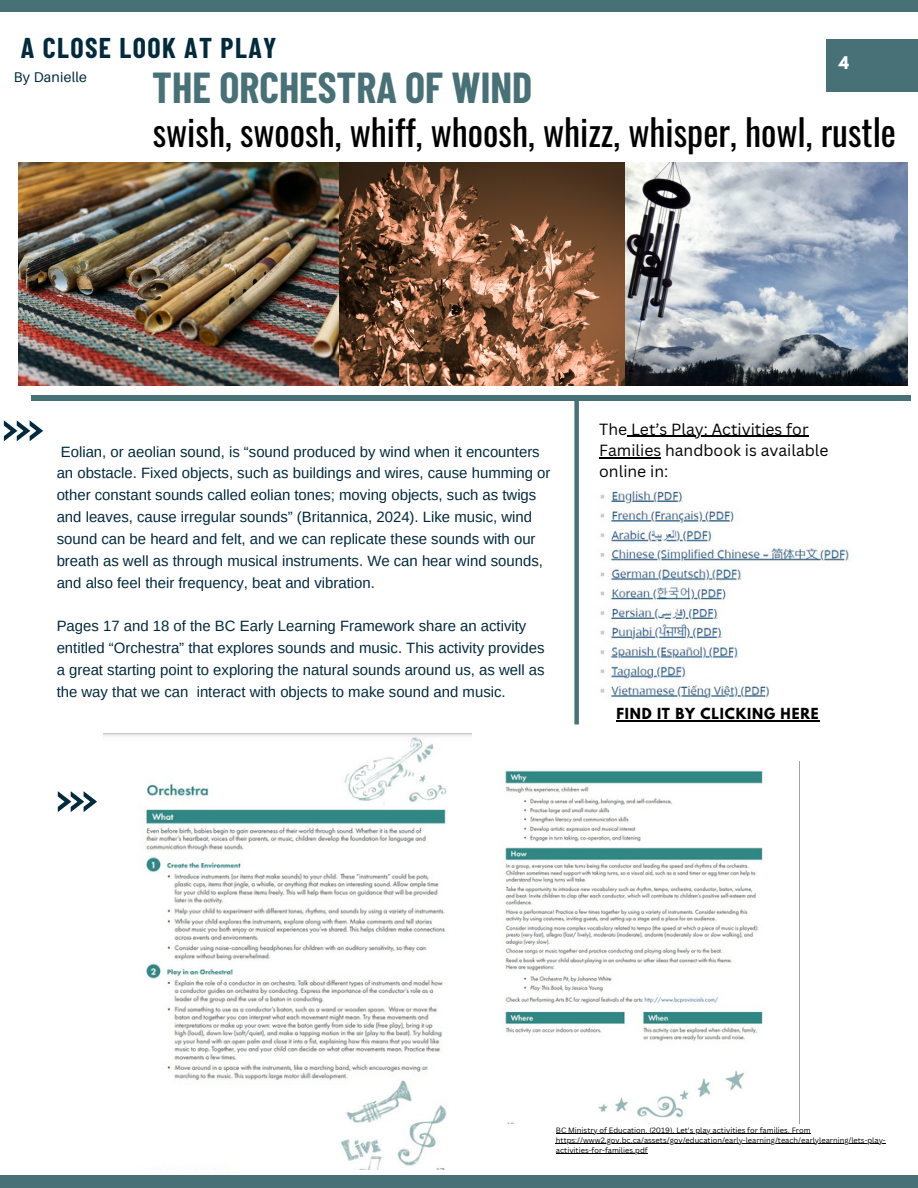
<style>
.page{position:relative;width:918px;height:1188px;background:#fff}
.page>*{position:absolute;margin:0;border:0;box-sizing:border-box;transform-origin:0 0}
.t1{font:700 42.3px "Barlow Condensed";color:#477077}
.t2{font:36px "Oswald";color:#000}
.t3{font:700 28.05px "Barlow Condensed";letter-spacing:.05em;color:#022a3d}
.t4{font:15.75px/21.3px "Canva Sans";color:#000}
.t5{font:700 15.45px "League Spartan";color:#fff}
.t6{font:14.85px/21.9px "Arimo";color:#022a3d}
.t7{font:14.1px "Aileron";letter-spacing:.015em;color:#022a3d}
.t8{font:700 13.5px "League Spartan";letter-spacing:.06em;color:#000}
.t9{font:7.5px "Canva Sans";color:#000}
</style>
<div class="page">
<div style="left:0;top:0;width:918px;height:12px;background:#477077"></div>
<div style="left:0;top:1175px;width:918px;height:13px;background:#477077"></div>
<div style="left:826px;top:40px;width:92px;height:52px;background:#477077"></div>
<svg style="left:4px;top:420px;width:39px;height:21px"></svg>
<svg style="left:58px;top:791px;width:39px;height:21px"></svg>
<div style="left:32px;top:396px;width:879px;height:5px;background:#477077"></div>
<img style="left:600px;top:489px;width:250px;height:210px">
<div style="left:574px;top:396px;width:5px;height:328px;background:#477077"></div>
<img style="left:104px;top:733px;width:368px;height:437px">
<img style="left:503px;top:761px;width:297px;height:363px">
<img style="left:18px;top:162px;width:322px;height:223px">
<img style="left:340px;top:162px;width:284px;height:223px">
<img style="left:626px;top:162px;width:281px;height:223px">
<hr style="left:556px;top:1133px;width:120px;height:1px;background:#000">
<hr style="left:676px;top:1133px;width:135px;height:1px;background:#000">
<hr style="left:556px;top:1143px;width:330px;height:1px;background:#000">
<hr style="left:556px;top:1153px;width:92px;height:1px;background:#000">
<hr style="left:627px;top:436px;width:182px;height:1px;background:#000">
<hr style="left:599px;top:457px;width:62px;height:1px;background:#000">
<hr style="left:616px;top:720px;width:203px;height:2px;background:#000">
<p class="t3" style="left:21px;top:30px;width:257px">A CLOSE LOOK AT PLAY</p>
<h3 class="t5" style="left:839px;top:55px;width:12px">4</h3>
<h5 class="t7" style="left:14px;top:69px;width:75px">By Danielle</h5>
<h1 class="t1" style="left:152px;top:60px;width:382px">THE ORCHESTRA OF WIND</h1>
<h2 class="t2" style="left:153px;top:104px;width:745px">swish, swoosh, whiff, whoosh, whizz, whisper, howl, rustle</h2>
<h4 class="t6" style="left:57px;top:441px;width:495px">Eolian, or aeolian sound, is “sound produced by wind when it encounters an obstacle. Fixed objects, such as buildings and wires, cause humming or other constant sounds called eolian tones; moving objects, such as twigs and leaves, cause irregular sounds” (Britannica, 2024). Like music, wind sound can be heard and felt, and we can replicate these sounds with our breath as well as through musical instruments. We can hear wind sounds, and also feel their frequency, beat and vibration.</h4>
<p class="t6" style="left:57px;top:615px;width:489px">Pages 17 and 18 of the BC Early Learning Framework share an activity entitled “Orchestra” that explores sounds and music. This activity provides a great starting point to exploring the natural sounds around us, as well as the way that we can interact with objects to make sound and music.</p>
<p class="t4" style="left:599px;top:418px;width:211px">The Let’s Play: Activities for</p>
<p class="t4" style="left:599px;top:439px;width:231px">Families handbook is available online in:</p>
<p class="t8" style="left:616px;top:707px;width:204px">FIND IT BY CLICKING HERE</p>
<p class="t9" style="left:556px;top:1125px;width:256px">BC Ministry of Education. (2019). Let's play activities for families. From</p>
<h4 class="t9" style="left:556px;top:1135px;width:331px">https://www2.gov.bc.ca/assets/gov/education/early-learning/teach/earlylearning/lets-play-</h4>
<h4 class="t9" style="left:556px;top:1145px;width:93px">activities-for-families.pdf</h4>
</div>
